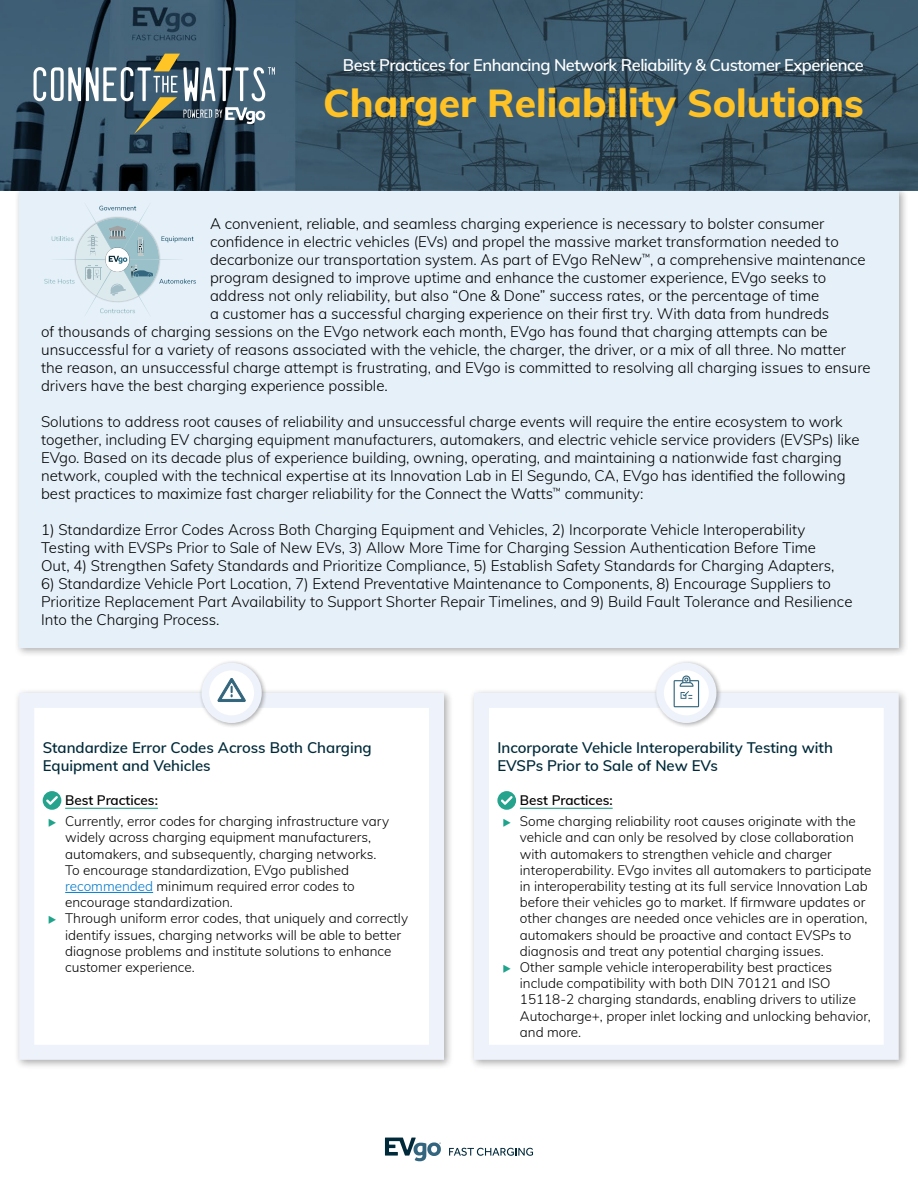
<style>
.page{position:relative;width:918px;height:1188px;background:#fff}
.page>*{position:absolute;margin:0;border:0;box-sizing:border-box;transform-origin:0 0}
.t1{font:800 39px "Muli";color:#fec226}
.t2{font:600 16.5px "Muli";letter-spacing:-.03em;color:#fff}
.t3{font:300 15px/18px "Muli";color:#000}
.t4{font:600 15px/18px "Muli";color:#002a39}
.t5{font:300 13.5px/16.2px "Muli";color:#000}
.t6{font:600 13.5px "Muli";color:#000}
.s1{color:#047acc}
</style>
<div class="page">
<svg style="left:385px;top:1138px;width:56px;height:23px"></svg>
<svg style="left:449px;top:1148px;width:84px;height:8px"></svg>
<div style="left:14px;top:185px;width:894px;height:473px;background:#000;opacity:.33"></div>
<div style="left:19px;top:190px;width:880px;height:458px;background:#e5f0f8"></div>
<svg style="left:0;top:0;width:918px;height:190px;background:#385467"></svg>
<svg style="left:34px;top:54px;width:241px;height:80px;background:#5d727e"></svg>
<div style="left:14px;top:687px;width:440px;height:383px;background:#000;opacity:.33"></div>
<div style="left:27px;top:700px;width:409px;height:352px;background:#fff"></div>
<div style="left:19px;top:693px;width:425px;height:367px;border:15px solid #eef2fa"></div>
<div style="left:468px;top:687px;width:440px;height:383px;background:#000;opacity:.33"></div>
<div style="left:482px;top:700px;width:409px;height:352px;background:#fff"></div>
<div style="left:474px;top:693px;width:425px;height:367px;border:15px solid #eef2fa"></div>
<div style="left:199px;top:660px;width:69px;height:69px;background:#000;opacity:.33"></div>
<svg style="left:205px;top:667px;width:53px;height:52px"></svg>
<div style="left:202px;top:663px;width:60px;height:60px;border:8px solid #eef2fa;border-radius:50%"></div>
<div style="left:653px;top:660px;width:70px;height:69px;background:#000;opacity:.33"></div>
<svg style="left:660px;top:667px;width:53px;height:52px"></svg>
<div style="left:656px;top:663px;width:60px;height:60px;border:8px solid #eef2fa;border-radius:50%"></div>
<hr style="left:65px;top:808px;width:93px;height:1px;background:#26a38c">
<hr style="left:65px;top:892px;width:88px;height:1px;background:#047acc">
<hr style="left:520px;top:808px;width:93px;height:1px;background:#26a38c">
<div style="left:43px;top:791px;width:18px;height:19px;background:#26a38c;border-radius:50%"></div>
<svg style="left:46px;top:796px;width:12px;height:9px"></svg>
<div style="left:497px;top:791px;width:19px;height:19px;background:#26a38c;border-radius:50%"></div>
<svg style="left:501px;top:796px;width:12px;height:9px"></svg>
<img style="left:11px;top:189px;width:218px;height:142px">
<svg style="left:44px;top:203px;width:152px;height:113px"></svg>
<svg style="left:217px;top:678px;width:29px;height:24px"></svg>
<svg style="left:674px;top:675px;width:25px;height:32px"></svg>
<p class="t2" style="left:343px;top:53px;width:522px">Best Practices for Enhancing Network Reliability &amp; Customer Experience</p>
<h1 class="t1" style="left:323px;top:74px;width:542px">Charger Reliability Solutions</h1>
<p class="t3" style="left:210px;top:214px;width:616px">A convenient, reliable, and seamless charging experience is necessary to bolster consumer</p>
<p class="t3" style="left:210px;top:232px;width:630px">confidence in electric vehicles (EVs) and propel the massive market transformation needed to</p>
<p class="t3" style="left:210px;top:250px;width:657px">decarbonize our transportation system. As part of EVgo ReNew<sup>™</sup>, a comprehensive maintenance</p>
<p class="t3" style="left:210px;top:268px;width:618px">program designed to improve uptime and enhance the customer experience, EVgo seeks to</p>
<p class="t3" style="left:210px;top:286px;width:611px">address not only reliability, but also “One &amp; Done” success rates, or the percentage of time</p>
<p class="t3" style="left:210px;top:304px;width:621px">a customer has a successful charging experience on their first try. With data from hundreds</p>
<p class="t3" style="left:41px;top:322px;width:788px">of thousands of charging sessions on the EVgo network each month, EVgo has found that charging attempts can be</p>
<p class="t3" style="left:41px;top:340px;width:806px">unsuccessful for a variety of reasons associated with the vehicle, the charger, the driver, or a mix of all three. No matter</p>
<p class="t3" style="left:41px;top:358px;width:831px">the reason, an unsuccessful charge attempt is frustrating, and EVgo is committed to resolving all charging issues to ensure</p>
<p class="t3" style="left:41px;top:376px;width:348px">drivers have the best charging experience possible.</p>
<p class="t3" style="left:41px;top:412px;width:820px">Solutions to address root causes of reliability and unsuccessful charge events will require the entire ecosystem to work together, including EV charging equipment manufacturers, automakers, and electric vehicle service providers (EVSPs) like EVgo. Based on its decade plus of experience building, owning, operating, and maintaining a nationwide fast charging network, coupled with the technical expertise at its Innovation Lab in El Segundo, CA, EVgo has identified the following best practices to maximize fast charger reliability for the Connect the Watts<sup>™</sup> community:</p>
<p class="t3" style="left:41px;top:520px;width:795px">1) Standardize Error Codes Across Both Charging Equipment and Vehicles, 2) Incorporate Vehicle Interoperability<br>Testing with EVSPs Prior to Sale of New EVs, 3) Allow More Time for Charging Session Authentication Before Time<br>Out, 4) Strengthen Safety Standards and Prioritize Compliance, 5) Establish Safety Standards for Charging Adapters,</p>
<p class="t3" style="left:41px;top:574px;width:813px">6) Standardize Vehicle Port Location, 7) Extend Preventative Maintenance to Components, 8) Encourage Suppliers to<br>Prioritize Replacement Part Availability to Support Shorter Repair Timelines, and 9) Build Fault Tolerance and Resilience<br>Into the Charging Process.</p>
<p class="t4" style="left:43px;top:738px;width:331px">Standardize Error Codes Across Both Charging<br>Equipment and Vehicles</p>
<p class="t6" style="left:65px;top:791px;width:94px">Best Practices:</p>
<p class="t5" style="left:65px;top:813px;width:344px">Currently, error codes for charging infrastructure vary widely across charging equipment manufacturers, automakers, and subsequently, charging networks.<br>To encourage standardization, EVgo published <span class="s1">recommended</span> minimum required error codes to encourage standardization.<br>Through uniform error codes, that uniquely and correctly identify issues, charging networks will be able to better diagnose problems and institute solutions to enhance customer experience.</p>
<p class="t4" style="left:497px;top:738px;width:337px">Incorporate Vehicle Interoperability Testing with<br>EVSPs Prior to Sale of New EVs</p>
<p class="t6" style="left:520px;top:791px;width:94px">Best Practices:</p>
<p class="t5" style="left:520px;top:813px;width:353px">Some charging reliability root causes originate with the vehicle and can only be resolved by close collaboration with automakers to strengthen vehicle and charger interoperability. EVgo invites all automakers to participate in interoperability testing at its full service Innovation Lab before their vehicles go to market. If firmware updates or other changes are needed once vehicles are in operation, automakers should be proactive and contact EVSPs to diagnosis and treat any potential charging issues.<br>Other sample vehicle interoperability best practices include compatibility with both DIN 70121 and ISO 15118-2 charging standards, enabling drivers to utilize Autocharge+, proper inlet locking and unlocking behavior, and more.</p>
</div>
